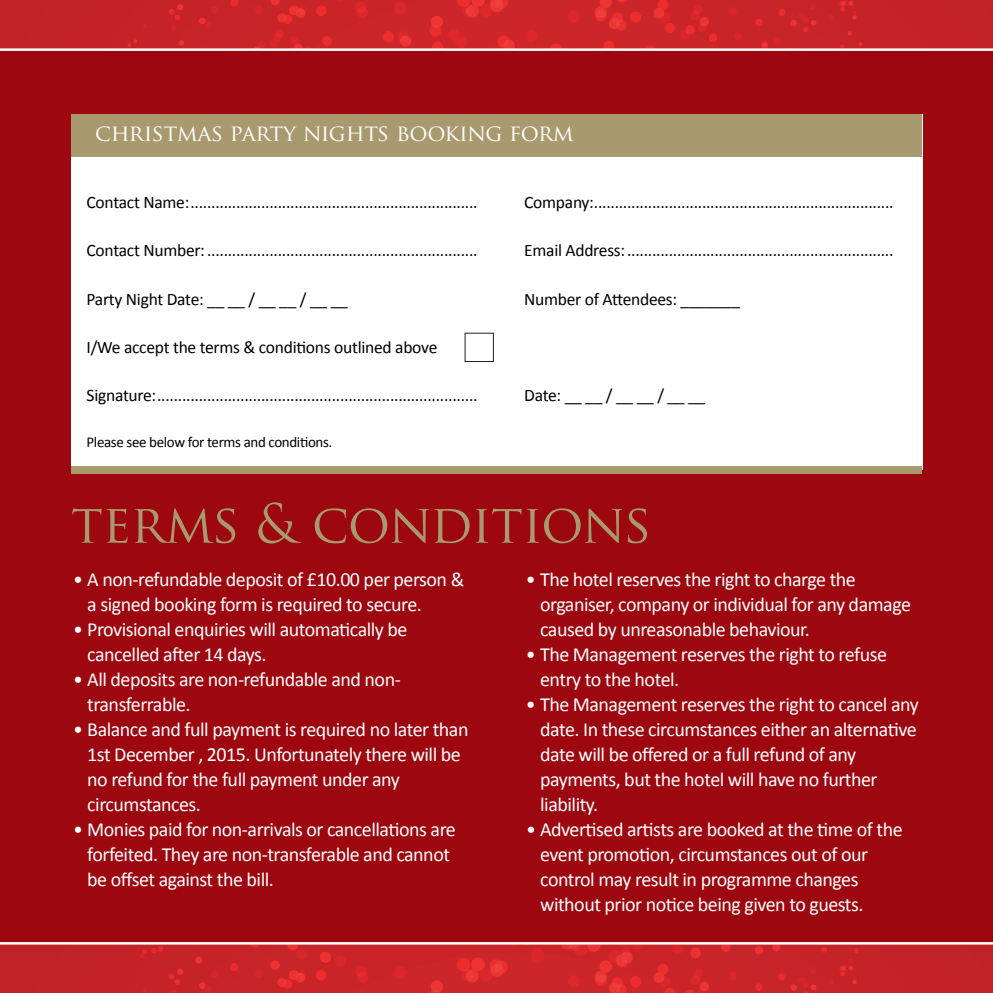
<style>
.page{position:relative;width:993px;height:993px;background:#fff}
.page>*{position:absolute;margin:0;border:0;box-sizing:border-box;transform-origin:0 0}
.t1{font:52.5px "Trajan Pro";letter-spacing:-.015em;color:#a8996e}
.t2{font:22.5px "Trajan Pro";letter-spacing:-.015em;color:#fff}
.t3{font:20px/25px "Calibri";letter-spacing:-.025em;color:#fff}
.t4{font:17.5px "Calibri";letter-spacing:-.015em;color:#000}
.t5{font:15px "Calibri";letter-spacing:-.025em;color:#000}
</style>
<div class="page">
<div style="left:0;top:0;width:992px;height:992px;background:#9d0710"></div>
<div style="left:0;top:0;width:992px;height:50px;background:#c62429"></div>
<svg style="left:336px;top:0;width:9px;height:2px"></svg>
<svg style="left:255px;top:5px;width:8px;height:9px"></svg>
<svg style="left:525px;top:30px;width:12px;height:13px"></svg>
<svg style="left:143px;top:24px;width:4px;height:4px"></svg>
<svg style="left:728px;top:7px;width:9px;height:9px"></svg>
<svg style="left:567px;top:10px;width:13px;height:13px"></svg>
<svg style="left:355px;top:1px;width:13px;height:17px"></svg>
<svg style="left:734px;top:32px;width:7px;height:8px"></svg>
<svg style="left:394px;top:2px;width:13px;height:12px"></svg>
<svg style="left:761px;top:38px;width:19px;height:10px"></svg>
<svg style="left:322px;top:36px;width:10px;height:10px"></svg>
<svg style="left:755px;top:19px;width:8px;height:7px"></svg>
<svg style="left:550px;top:43px;width:12px;height:5px"></svg>
<svg style="left:230px;top:0;width:8px;height:6px"></svg>
<svg style="left:316px;top:5px;width:11px;height:11px"></svg>
<svg style="left:169px;top:4px;width:14px;height:26px"></svg>
<svg style="left:858px;top:42px;width:4px;height:4px"></svg>
<svg style="left:179px;top:40px;width:5px;height:6px"></svg>
<svg style="left:840px;top:44px;width:4px;height:4px"></svg>
<svg style="left:127px;top:39px;width:10px;height:8px"></svg>
<svg style="left:199px;top:6px;width:19px;height:22px"></svg>
<svg style="left:778px;top:4px;width:38px;height:28px"></svg>
<svg style="left:829px;top:1px;width:27px;height:19px"></svg>
<svg style="left:594px;top:0;width:123px;height:48px"></svg>
<svg style="left:848px;top:31px;width:4px;height:4px"></svg>
<svg style="left:270px;top:0;width:37px;height:24px"></svg>
<svg style="left:382px;top:31px;width:29px;height:16px"></svg>
<svg style="left:254px;top:30px;width:56px;height:18px"></svg>
<svg style="left:429px;top:0;width:86px;height:48px"></svg>
<div style="left:0;top:943px;width:992px;height:49px;background:#c52428"></div>
<svg style="left:255px;top:970px;width:8px;height:8px"></svg>
<svg style="left:671px;top:944px;width:12px;height:9px"></svg>
<svg style="left:728px;top:972px;width:9px;height:8px"></svg>
<svg style="left:355px;top:966px;width:13px;height:16px"></svg>
<svg style="left:394px;top:966px;width:13px;height:12px"></svg>
<svg style="left:854px;top:948px;width:4px;height:4px"></svg>
<svg style="left:755px;top:983px;width:8px;height:7px"></svg>
<svg style="left:140px;top:946px;width:24px;height:11px"></svg>
<svg style="left:230px;top:963px;width:8px;height:7px"></svg>
<svg style="left:249px;top:944px;width:11px;height:3px"></svg>
<svg style="left:821px;top:946px;width:6px;height:6px"></svg>
<svg style="left:653px;top:963px;width:22px;height:29px"></svg>
<svg style="left:169px;top:969px;width:14px;height:23px"></svg>
<svg style="left:771px;top:944px;width:9px;height:7px"></svg>
<svg style="left:195px;top:957px;width:8px;height:6px"></svg>
<svg style="left:755px;top:946px;width:8px;height:8px"></svg>
<svg style="left:720px;top:944px;width:11px;height:7px"></svg>
<svg style="left:686px;top:969px;width:23px;height:23px"></svg>
<svg style="left:430px;top:980px;width:13px;height:12px"></svg>
<svg style="left:199px;top:971px;width:19px;height:21px"></svg>
<svg style="left:778px;top:969px;width:38px;height:23px"></svg>
<svg style="left:316px;top:951px;width:30px;height:29px"></svg>
<svg style="left:829px;top:959px;width:27px;height:25px"></svg>
<svg style="left:456px;top:944px;width:187px;height:48px"></svg>
<svg style="left:690px;top:947px;width:11px;height:10px"></svg>
<svg style="left:270px;top:944px;width:37px;height:44px"></svg>
<hr style="left:0;top:48px;width:992px;height:3px;background:#fff">
<hr style="left:0;top:941px;width:992px;height:3px;background:#fff">
<div style="left:71px;top:114px;width:850px;height:356px;background:#fff"></div>
<div style="left:71px;top:115px;width:850px;height:42px;background:#a8996e"></div>
<div style="left:71px;top:466px;width:850px;height:7px;background:#a8996e"></div>
<p class="t2" style="left:95px;top:120px;width:480px">CHRISTMAS PARTY NIGHTS BOOKING FORM</p>
<p class="t4" style="left:86px;top:191px;width:392px">Contact Name:.....................................................................</p>
<p class="t4" style="left:524px;top:191px;width:371px">Company:........................................................................</p>
<p class="t4" style="left:86px;top:240px;width:392px">Contact Number:.................................................................</p>
<p class="t4" style="left:524px;top:240px;width:371px">Email Address:................................................................</p>
<p class="t4" style="left:86px;top:288px;width:263px">Party Night Date: __ __ / __ __ / __ __</p>
<p class="t4" style="left:524px;top:288px;width:217px">Number of Attendees: _______</p>
<p class="t4" style="left:86px;top:336px;width:352px">I/We accept the terms &amp; conditions outlined above</p>
<p class="t4" style="left:86px;top:384px;width:392px">Signature:.............................................................................</p>
<p class="t4" style="left:524px;top:384px;width:182px">Date: __ __ / __ __ / __ __</p>
<p class="t5" style="left:86px;top:433px;width:247px">Please see below for terms and conditions.</p>
<h1 class="t1" style="left:71px;top:493px;width:582px">TERMS &amp; CONDITIONS</h1>
<p class="t3" style="left:87px;top:566px;width:378px;text-indent:-14px">• A non-refundable deposit of £10.00 per person &amp; a signed booking form is required to secure.</p>
<p class="t3" style="left:87px;top:616px;width:321px;text-indent:-14px">• Provisional enquiries will automatically be cancelled after 14 days.</p>
<p class="t3" style="left:87px;top:666px;width:315px;text-indent:-14px">• All deposits are non-refundable and non&shy;transferrable.</p>
<p class="t3" style="left:87px;top:716px;width:382px;text-indent:-14px">• Balance and full payment is required no later than 1st December , 2015. Unfortunately there will be no refund for the full payment under any circumstances.</p>
<p class="t3" style="left:87px;top:816px;width:370px;text-indent:-14px">• Monies paid for non-arrivals or cancellations are forfeited. They are non-transferable and cannot be offset against the bill.</p>
<p class="t3" style="left:540px;top:566px;width:372px;text-indent:-14px">• The hotel reserves the right to charge the organiser, company or individual for any damage caused by unreasonable behaviour.</p>
<p class="t3" style="left:540px;top:641px;width:348px;text-indent:-14px">• The Management reserves the right to refuse entry to the hotel.</p>
<p class="t3" style="left:540px;top:691px;width:380px;text-indent:-14px">• The Management reserves the right to cancel any date. In these circumstances either an alternative date will be offered or a full refund of any payments, but the hotel will have no further liability.</p>
<p class="t3" style="left:540px;top:816px;width:364px;text-indent:-14px">• Advertised artists are booked at the time of the event promotion, circumstances out of our control may result in programme changes without prior notice being given to guests.</p>
</div>
